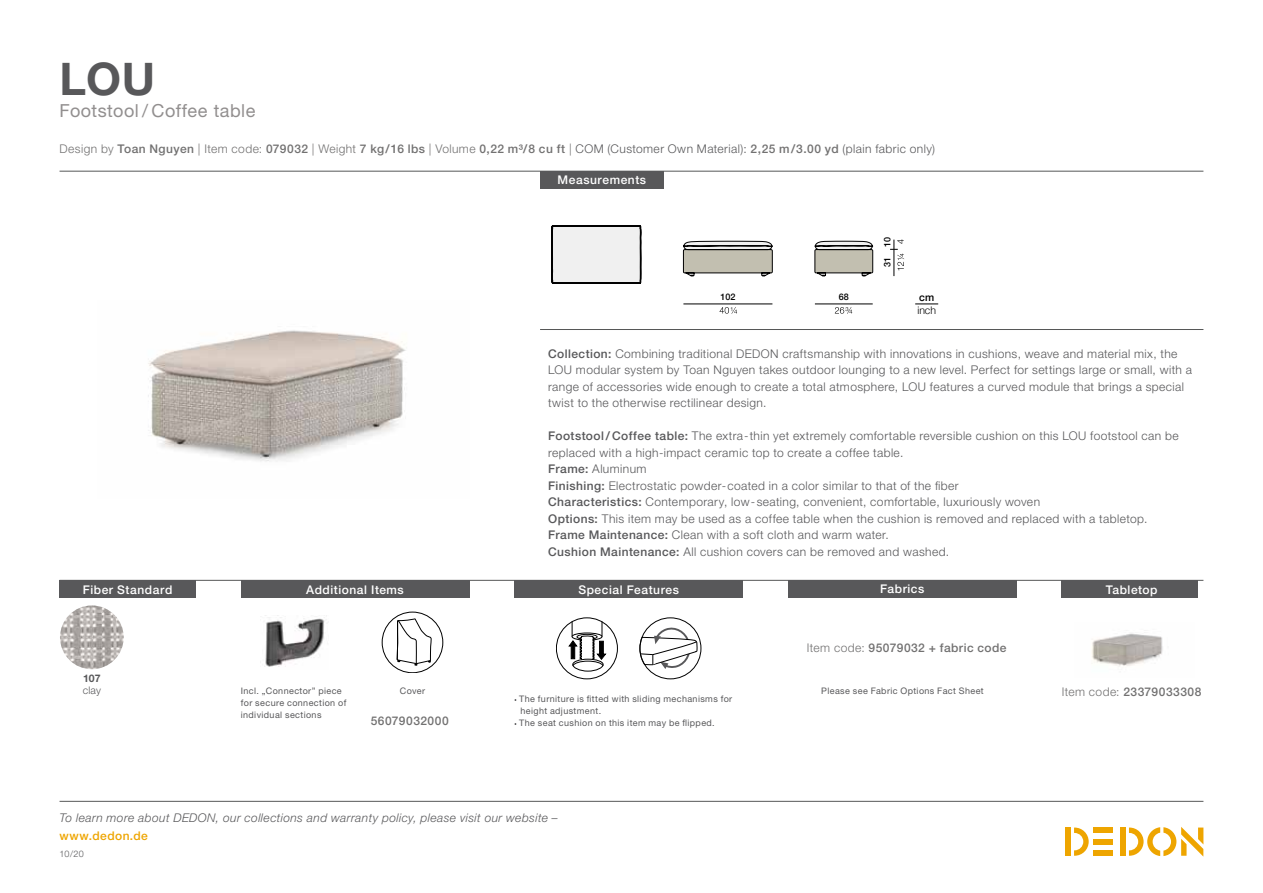
<style>
.page{position:relative;width:1263px;height:893px;background:#fff}
.page>*{position:absolute;margin:0;border:0;box-sizing:border-box;transform-origin:0 0}
.t1{font:700 45px "Helvetica Neue LT";color:#58585a}
.t2{font:18px "Helvetica Neue LT";letter-spacing:.025em;color:#928f8f}
.t3{font:300 12px/16.5px "Helvetica Neue LT";letter-spacing:.035em;color:#58585a}
.t4{font:500 12px "Helvetica Neue LT";letter-spacing:.035em;color:#727171}
.t5{font:italic 300 12px "Helvetica Neue LT";letter-spacing:.035em;color:#58585a}
.t6{font:500 12px "Helvetica Neue LT";letter-spacing:.045em;color:#fff}
.t7{font:500 12px "Helvetica Neue LT";letter-spacing:.035em;color:#eea500}
.t8{font:300 10.5px "Helvetica Neue";color:#010101}
.t9{font:300 10.5px "Helvetica Neue LT";color:#58585a}
.t10{font:700 10.5px "Helvetica Neue LT";color:#58585a}
.t11{font:500 10.5px "Helvetica Neue";color:#010101}
.t12{font:9px/12px "Helvetica Neue LT";letter-spacing:.04em;color:#58585a}
.t13{font:500 9px "Helvetica Neue";color:#010101}
.t14{font:300 9px "Helvetica Neue LT";color:#58585a}
.t15{font:300 9px "Helvetica Neue";color:#010101}
.s1{font-weight:300}
.s2{font-weight:300;color:#58585a}
.s3{font-weight:500}
</style>
<div class="page">
<div style="left:1120px;top:827px;width:5px;height:29px;background:#eea500"></div>
<div style="left:1094px;top:827px;width:19px;height:6px;background:#eea500"></div>
<div style="left:1094px;top:850px;width:19px;height:6px;background:#eea500"></div>
<div style="left:1094px;top:839px;width:19px;height:5px;background:#eea500"></div>
<svg style="left:1074px;top:827px;width:15px;height:29px"></svg>
<div style="left:1065px;top:827px;width:6px;height:29px;background:#eea500"></div>
<svg style="left:1129px;top:827px;width:74px;height:29px"></svg>
<hr style="left:60px;top:801px;width:1143px;height:1px;background:#565757">
<hr style="left:60px;top:580px;width:1143px;height:1px;background:#565757">
<hr style="left:60px;top:171px;width:1143px;height:1px;background:#565757">
<hr style="left:540px;top:329px;width:663px;height:1px;background:#565757">
<div style="left:540px;top:171px;width:124px;height:17px;background:#58585a"></div>
<div style="left:60px;top:580px;width:136px;height:18px;background:#58585a"></div>
<div style="left:241px;top:580px;width:228px;height:18px;background:#58585a"></div>
<div style="left:382px;top:612px;width:61px;height:61px;border:1px solid #000;border-radius:50%"></div>
<svg style="left:397px;top:618px;width:35px;height:47px"></svg>
<img style="left:264px;top:615px;width:63px;height:52px">
<svg style="left:915px;top:304px;width:23px;height:1px"></svg>
<hr style="left:815px;top:304px;width:58px;height:1px;background:#010101">
<svg style="left:835px;top:307px;width:17px;height:7px"></svg>
<hr style="left:894px;top:240px;width:1px;height:36px;background:#010101">
<svg style="left:890px;top:249px;width:14px;height:21px"></svg>
<hr style="left:683px;top:304px;width:89px;height:1px;background:#010101">
<svg style="left:720px;top:307px;width:17px;height:7px"></svg>
<svg style="left:815px;top:241px;width:58px;height:35px"></svg>
<svg style="left:683px;top:241px;width:89px;height:35px"></svg>
<svg style="left:552px;top:225px;width:89px;height:59px"></svg>
<img style="left:148px;top:330px;width:258px;height:132px">
<div style="left:1062px;top:580px;width:136px;height:18px;background:#58585a"></div>
<svg style="left:640px;top:624px;width:57px;height:46px"></svg>
<div style="left:640px;top:618px;width:61px;height:61px;border:1px solid #000;border-radius:50%"></div>
<div style="left:788px;top:580px;width:228px;height:17px;background:#58585a"></div>
<div style="left:514px;top:581px;width:229px;height:17px;background:#58585a"></div>
<div style="left:556px;top:618px;width:62px;height:61px;border:1px solid #000;border-radius:50%"></div>
<svg style="left:573px;top:659px;width:30px;height:12px"></svg>
<div style="left:572px;top:659px;width:31px;height:12px;border:1px solid #000;border-radius:50%"></div>
<svg style="left:569px;top:621px;width:37px;height:45px"></svg>
<img style="left:1091px;top:633px;width:72px;height:34px">
<img style="left:60px;top:605px;width:64px;height:64px;border-radius:32px">
<h1 class="t1" style="left:60px;top:51px;width:97px">LOU</h1>
<h2 class="t2" style="left:60px;top:100px;width:197px">Footstool / Coffee table</h2>
<p class="t4" style="left:60px;top:142px;width:877px"><span class="s1">Design by</span> Toan Nguyen <span class="s1">| Item code:</span> 079032 <span class="s1">| Weight</span> 7 kg/16 lbs <span class="s1">| Volume</span> 0,22 m³/8 cu ft <span class="s1">|</span> <span class="s2">COM (Customer Own Material):</span> 2,25 m/3.00 yd <span class="s2">(plain fabric only)</span></p>
<p class="t6" style="left:558px;top:173px;width:90px">Measurements</p>
<p class="t13" style="left:720px;top:290px;width:17px">102</p>
<p class="t13" style="left:839px;top:290px;width:12px">68</p>
<p class="t13" style="left:880px;top:267px;width:31px;rotate:-90deg">31 10</p>
<p class="t15" style="left:893px;top:244px;width:7px;rotate:-90deg">4</p>
<p class="t11" style="left:919px;top:289px;width:16px">cm</p>
<p class="t8" style="left:917px;top:302px;width:20px">inch</p>
<p class="t6" style="left:83px;top:582px;width:91px">Fiber Standard</p>
<p class="t10" style="left:83px;top:671px;width:19px">107</p>
<p class="t9" style="left:83px;top:684px;width:20px">clay</p>
<p class="t6" style="left:306px;top:582px;width:99px">Additional Items</p>
<p class="t12" style="left:241px;top:684px;width:102px">Incl. „Connector” piece</p>
<p class="t12" style="left:400px;top:685px;width:27px">Cover</p>
<p class="t12" style="left:241px;top:696px;width:107px">for secure connection of individual sections</p>
<p class="t4" style="left:371px;top:714px;width:80px">56079032000</p>
<p class="t3" style="left:548px;top:345px;width:645px"><span class="s3">Collection:</span> Combining traditional DEDON craftsmanship with innovations in cushions, weave and material mix, the LOU modular system by Toan Nguyen takes outdoor lounging to a new level. Perfect for settings large or small, with a range of accessories wide enough to create a total atmosphere, LOU features a curved module that brings a special twist to the otherwise rectilinear design.</p>
<p class="t3" style="left:548px;top:427px;width:632px"><span class="s3">Footstool/ Coffee table:</span> The extra-thin yet extremely comfortable reversible cushion on this LOU footstool can be replaced with a high-impact ceramic top to create a coffee table.<br><span class="s3">Frame:</span> Aluminum<br><span class="s3">Finishing:</span> Electrostatic powder-coated in a color similar to that of the fiber<br><span class="s3">Characteristics:</span> Contemporary, low-seating, convenient, comfortable, luxuriously woven<br><span class="s3">Options:</span> This item may be used as a coffee table when the cushion is removed and replaced with a tabletop.<br><span class="s3">Frame Maintenance:</span> Clean with a soft cloth and warm water.<br><span class="s3">Cushion Maintenance:</span> All cushion covers can be removed and washed.</p>
<p class="t6" style="left:578px;top:582px;width:102px">Special Features</p>
<p class="t12" style="left:519px;top:693px;width:214px">The furniture is fitted with sliding mechanisms for height adjustment.<br>The seat cushion on this item may be flipped.</p>
<p class="t6" style="left:880px;top:582px;width:46px">Fabrics</p>
<p class="t4" style="left:807px;top:640px;width:201px"><span class="s1">Item code:</span> 95079032 + fabric code</p>
<p class="t12" style="left:821px;top:684px;width:164px">Please see Fabric Options Fact Sheet</p>
<p class="t6" style="left:1106px;top:582px;width:53px">Tabletop</p>
<p class="t4" style="left:1062px;top:685px;width:141px"><span class="s1">Item code:</span> 23379033308</p>
<p class="t5" style="left:60px;top:811px;width:500px">To learn more about DEDON, our collections and warranty policy, please visit our website –</p>
<p class="t7" style="left:60px;top:829px;width:90px">www.dedon.de</p>
<p class="t14" style="left:60px;top:848px;width:26px">10/20</p>
</div>
